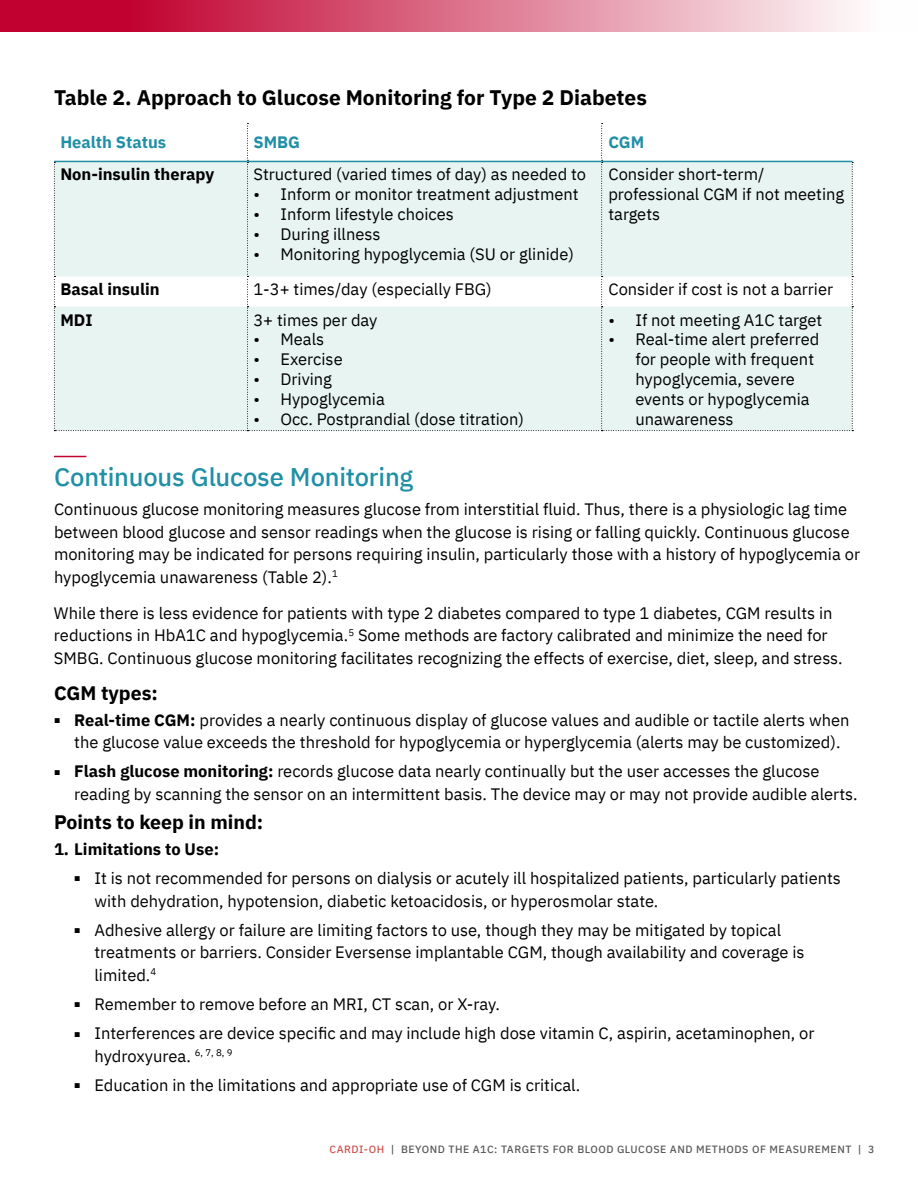
<style>
.page{position:relative;width:918px;height:1188px;background:#fff}
.page>*{position:absolute;margin:0;border:0;box-sizing:border-box;transform-origin:0 0}
.t1{font:500 25.5px "IBM Plex Sans";letter-spacing:-.01em;color:#2190a6}
.t2{font:700 21px "IBM Plex Sans";color:#000}
.t3{font:700 19.5px "IBM Plex Sans";color:#000}
.t4{font:16.5px/22.5px "IBM Plex Sans";color:#000}
.t5{font:700 16.5px "IBM Plex Sans";color:#000}
.t6{font:700 16.5px "IBM Plex Sans";color:#218fa6}
.t7{font:500 10.5px "IBM Plex Sans";letter-spacing:.05em;color:#58595b}
.s1{font-weight:700}
.s2{color:#cb534e}
</style>
<div class="page">
<svg style="left:0;top:0;width:854px;height:31px;background:#d96884"></svg>
<svg style="left:54px;top:123px;width:799px;height:308px"></svg>
<hr style="left:54px;top:456px;width:32px;height:1px;background:#c00630">
<p class="t2" style="left:54px;top:81px;width:594px">Table 2. Approach to Glucose Monitoring for Type 2 Diabetes</p>
<p class="t6" style="left:60px;top:129px;width:107px">Health Status</p>
<p class="t6" style="left:253px;top:129px;width:48px">SMBG</p>
<p class="t6" style="left:608px;top:129px;width:37px">CGM</p>
<p class="t5" style="left:60px;top:161px;width:155px">Non-insulin therapy</p>
<p class="t4" style="left:253px;top:162px;width:334px">Structured (varied times of day) as needed to</p>
<p class="t4" style="left:253px;top:182px;width:327px">• Inform or monitor treatment adjustment</p>
<p class="t4" style="left:253px;top:201px;width:202px">• Inform lifestyle choices</p>
<p class="t4" style="left:253px;top:221px;width:129px">• During illness</p>
<p class="t4" style="left:253px;top:241px;width:322px">• Monitoring hypoglycemia (SU or glinide)</p>
<p class="t4" style="left:608px;top:163px;width:237px;line-height:19.8px">Consider short-term/ professional CGM if not meeting targets</p>
<p class="t5" style="left:60px;top:276px;width:101px">Basal insulin</p>
<p class="t4" style="left:253px;top:277px;width:240px">1-3+ times/day (especially FBG)</p>
<p class="t4" style="left:608px;top:277px;width:226px">Consider if cost is not a barrier</p>
<p class="t5" style="left:60px;top:307px;width:34px">MDI</p>
<p class="t4" style="left:253px;top:307px;width:126px">3+ times per day</p>
<p class="t4" style="left:253px;top:327px;width:72px">• Meals</p>
<p class="t4" style="left:253px;top:347px;width:91px">• Exercise</p>
<p class="t4" style="left:253px;top:367px;width:80px">• Driving</p>
<p class="t4" style="left:253px;top:386px;width:133px">• Hypoglycemia</p>
<p class="t4" style="left:253px;top:406px;width:272px">• Occ. Postprandial (dose titration)</p>
<p class="t4" style="left:608px;top:307px;width:215px">• If not meeting A1C target</p>
<p class="t4" style="left:635px;top:328px;width:186px;line-height:19.8px;text-indent:-27px">• Real-time alert preferred for people with frequent hypoglycemia, severe events or hypoglycemia unawareness</p>
<h1 class="t1" style="left:54px;top:457px;width:361px">Continuous Glucose Monitoring</h1>
<p class="t4" style="left:54px;top:497px;width:808px">Continuous glucose monitoring measures glucose from interstitial fluid. Thus, there is a physiologic lag time between blood glucose and sensor readings when the glucose is rising or falling quickly. Continuous glucose monitoring may be indicated for persons requiring insulin, particularly those with a history of hypoglycemia or hypoglycemia unawareness (Table 2).<sup>1</sup></p>
<p class="t4" style="left:54px;top:600px;width:790px">While there is less evidence for patients with type 2 diabetes compared to type 1 diabetes, CGM results in reductions in HbA1C and hypoglycemia.<sup>5</sup> Some methods are factory calibrated and minimize the need for<br>SMBG. Continuous glucose monitoring facilitates recognizing the effects of exercise, diet, sleep, and stress.</p>
<p class="t3" style="left:54px;top:677px;width:105px">CGM types:</p>
<p class="t4" style="left:74px;top:707px;width:777px;text-indent:-20px"><sup>■</sup> <span class="s1">Real-time CGM:</span> provides a nearly continuous display of glucose values and audible or tactile alerts when the glucose value exceeds the threshold for hypoglycemia or hyperglycemia (alerts may be customized).</p>
<p class="t4" style="left:74px;top:759px;width:785px;text-indent:-20px"><sup>■</sup> <span class="s1">Flash glucose monitoring:</span> records glucose data nearly continually but the user accesses the glucose reading by scanning the sensor on an intermittent basis. The device may or may not provide audible alerts.</p>
<p class="t3" style="left:54px;top:807px;width:211px">Points to keep in mind:</p>
<p class="t5" style="left:54px;top:836px;width:167px">1. Limitations to Use:</p>
<p class="t4" style="left:94px;top:866px;width:748px;text-indent:-20px"><sup>■</sup> It is not recommended for persons on dialysis or acutely ill hospitalized patients, particularly patients with dehydration, hypotension, diabetic ketoacidosis, or hyperosmolar state.</p>
<p class="t4" style="left:94px;top:917px;width:712px;text-indent:-20px"><sup>■</sup> Adhesive allergy or failure are limiting factors to use, though they may be mitigated by topical treatments or barriers. Consider Eversense implantable CGM, though availability and coverage is limited.<sup>4</sup></p>
<p class="t4" style="left:74px;top:992px;width:427px"><sup>■</sup> Remember to remove before an MRI, CT scan, or X-ray.</p>
<p class="t4" style="left:94px;top:1021px;width:722px;text-indent:-20px"><sup>■</sup> Interferences are device specific and may include high dose vitamin C, aspirin, acetaminophen, or hydroxyurea. <sup>6,</sup> <sup>7,</sup> <sup>8,</sup> <sup>9</sup></p>
<p class="t4" style="left:74px;top:1073px;width:508px"><sup>■</sup> Education in the limitations and appropriate use of CGM is critical.</p>
<p class="t7" style="left:330px;top:1141px;width:546px"><span class="s2">CARDI-OH</span> | BEYOND THE A1C: TARGETS FOR BLOOD GLUCOSE AND METHODS OF MEASUREMENT | 3</p>
</div>
